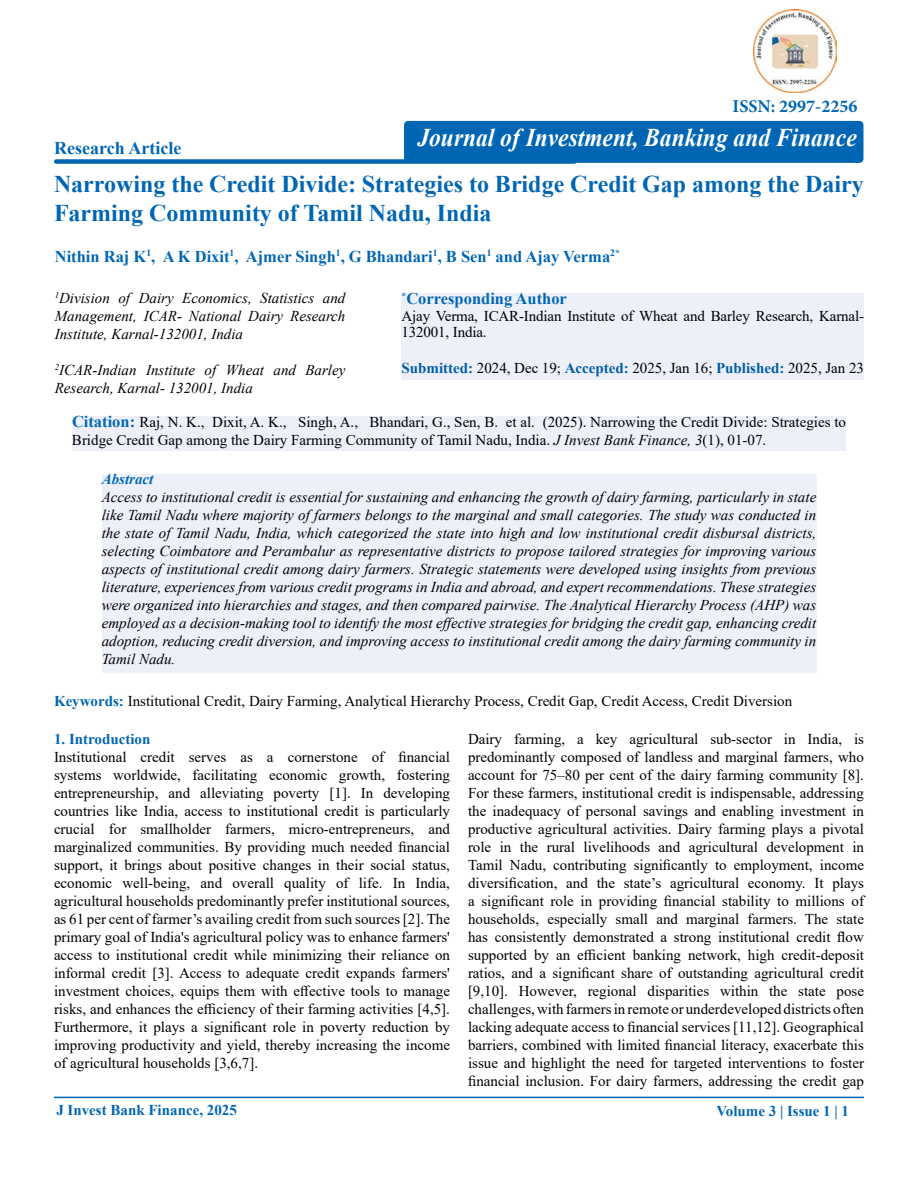
<style>
.page{position:relative;width:918px;height:1188px;background:#fff}
.page>*{position:absolute;margin:0;border:0;box-sizing:border-box;transform-origin:0 0}
.t1{font:italic 700 25.5px "Times New Roman";color:#fff;scale:.92 1}
.t2{font:700 24px/28.8px "Times New Roman";color:#0066b3}
.t3{font:700 18px "Times New Roman";color:#0066b3}
.t4{font:700 18px "Minion Pro";color:#0066b3}
.t5{font:700 16.5px "Times New Roman";color:#0066b3}
.t6{font:15px/18px "Times New Roman";color:#000}
.t7{font:italic 15px/18px "Times New Roman";color:#000;text-align:justify}
.t8{font:700 15px "Times New Roman";color:#0066b3}
.t9{font:italic 700 15px "Times New Roman";color:#0066b3}
.s1{font-weight:700;color:#005da4}
.s2{font-weight:700;color:#0066b3}
.s3{font-weight:700;font-size:16.5px;color:#0066b3}
.s4{font-style:italic}
</style>
<div class="page">
<div style="left:54px;top:159px;width:523px;height:5px;background:#0066b3;border-radius:2px"></div>
<hr style="left:54px;top:1097px;width:810px;height:1px;background:#0066b3">
<div style="left:402px;top:293px;width:462px;height:87px;background:#eef0f9"></div>
<div style="left:72px;top:416px;width:774px;height:35px;background:#eef0f9"></div>
<div style="left:102px;top:474px;width:714px;height:198px;background:#eef0f9"></div>
<img style="left:753px;top:10px;width:83px;height:82px">
<div style="left:404px;top:121px;width:459px;height:42px;background:#0066b3;border-radius:4px"></div>
<p class="t3" style="left:54px;top:135px;width:129px">Research Article</p>
<p class="t4" style="left:733px;top:94px;width:126px">ISSN: 2997-2256</p>
<h1 class="t1" style="left:418px;top:120px;width:479px">Journal of Investment, Banking and Finance</h1>
<h2 class="t2" style="left:54px;top:169px;width:811px">Narrowing the Credit Divide: Strategies to Bridge Credit Gap among the Dairy<br>Farming Community of Tamil Nadu, India</h2>
<p class="t5" style="left:55px;top:245px;width:567px">Nithin Raj K<sup>1</sup>, A K Dixit<sup>1</sup>, Ajmer Singh<sup>1</sup>, G Bhandari<sup>1</sup>, B Sen<sup>1</sup> and Ajay Verma<sup>2*</sup></p>
<p class="t5" style="left:402px;top:287px;width:167px"><sup>*</sup>Corresponding Author</p>
<p class="t6" style="left:402px;top:307px;width:464px;line-height:16.5px">Ajay Verma, ICAR-Indian Institute of Wheat and Barley Research, Karnal-<br>132001, India.</p>
<p class="t6" style="left:402px;top:359px;width:464px"><span class="s1">Submitted</span><span class="s2">:</span> 2024, Dec 19; <span class="s1">Accepted</span><span class="s2">:</span> 2025, Jan 16; <span class="s1">Published</span><span class="s2">:</span> 2025, Jan 23</p>
<p class="t6" style="left:72px;top:412px;width:776px"><span class="s3">Citation:</span> Raj, N. K., Dixit, A. K., Singh, A., Bhandari, G., Sen, B. et al. (2025). Narrowing the Credit Divide: Strategies to<br>Bridge Credit Gap among the Dairy Farming Community of Tamil Nadu, India. <span class="s4">J Invest Bank Finance, 3</span>(1), 01-07.</p>
<p class="t7" style="left:55px;top:289px;width:292px"><sup>1</sup>Division of Dairy Economics, Statistics and Management, ICAR- National Dairy Research Institute, Karnal-132001, India</p>
<p class="t7" style="left:55px;top:361px;width:292px"><sup>2</sup>ICAR-Indian Institute of Wheat and Barley<br>Research, Karnal- 132001, India</p>
<p class="t9" style="left:102px;top:469px;width:53px">Abstract</p>
<p class="t7" style="left:102px;top:488px;width:716px">Access to institutional credit is essential for sustaining and enhancing the growth of dairy farming, particularly in state like Tamil Nadu where majority of farmers belongs to the marginal and small categories. The study was conducted in the state of Tamil Nadu, India, which categorized the state into high and low institutional credit disbursal districts, selecting Coimbatore and Perambalur as representative districts to propose tailored strategies for improving various aspects of institutional credit among dairy farmers. Strategic statements were developed using insights from previous literature, experiences from various credit programs in India and abroad, and expert recommendations. These strategies were organized into hierarchies and stages, and then compared pairwise. The Analytical Hierarchy Process (AHP) was employed as a decision-making tool to identify the most effective strategies for bridging the credit gap, enhancing credit adoption, reducing credit diversion, and improving access to institutional credit among the dairy farming community in Tamil Nadu.</p>
<p class="t6" style="left:54px;top:692px;width:740px"><span class="s2">Keywords:</span> Institutional Credit, Dairy Farming, Analytical Hierarchy Process, Credit Gap, Credit Access, Credit Diversion</p>
<p class="t8" style="left:54px;top:728px;width:98px">1. Introduction</p>
<p class="t6" style="left:54px;top:748px;width:398px;text-align:justify">Institutional credit serves as a cornerstone of financial systems worldwide, facilitating economic growth, fostering entrepreneurship, and alleviating poverty [1]. In developing countries like India, access to institutional credit is particularly crucial for smallholder farmers, micro-entrepreneurs, and marginalized communities. By providing much needed financial support, it brings about positive changes in their social status, economic well-being, and overall quality of life. In India, agricultural households predominantly prefer institutional sources, as 61 per cent of farmer’s availing credit from such sources [2]. The primary goal of India's agricultural policy was to enhance farmers' access to institutional credit while minimizing their reliance on informal credit [3]. Access to adequate credit expands farmers' investment choices, equips them with effective tools to manage risks, and enhances the efficiency of their farming activities [4,5].<br>Furthermore, it plays a significant role in poverty reduction by improving productivity and yield, thereby increasing the income of agricultural households [3,6,7].</p>
<p class="t6" style="left:468px;top:730px;width:398px;text-align:justify">Dairy farming, a key agricultural sub-sector in India, is predominantly composed of landless and marginal farmers, who account for 75–80 per cent of the dairy farming community [8].<br>For these farmers, institutional credit is indispensable, addressing the inadequacy of personal savings and enabling investment in productive agricultural activities. Dairy farming plays a pivotal role in the rural livelihoods and agricultural development in Tamil Nadu, contributing significantly to employment, income diversification, and the state’s agricultural economy. It plays a significant role in providing financial stability to millions of households, especially small and marginal farmers. The state has consistently demonstrated a strong institutional credit flow supported by an efficient banking network, high credit-deposit ratios, and a significant share of outstanding agricultural credit [9,10]. However, regional disparities within the state pose challenges, with farmers in remote or underdeveloped districts often lacking adequate access to financial services [11,12]. Geographical barriers, combined with limited financial literacy, exacerbate this issue and highlight the need for targeted interventions to foster financial inclusion. For dairy farmers, addressing the credit gap</p>
<p class="t8" style="left:56px;top:1100px;width:182px">J Invest Bank Finance, 2025</p>
<p class="t8" style="left:716px;top:1100px;width:134px">Volume 3 | Issue 1 | 1</p>
</div>
